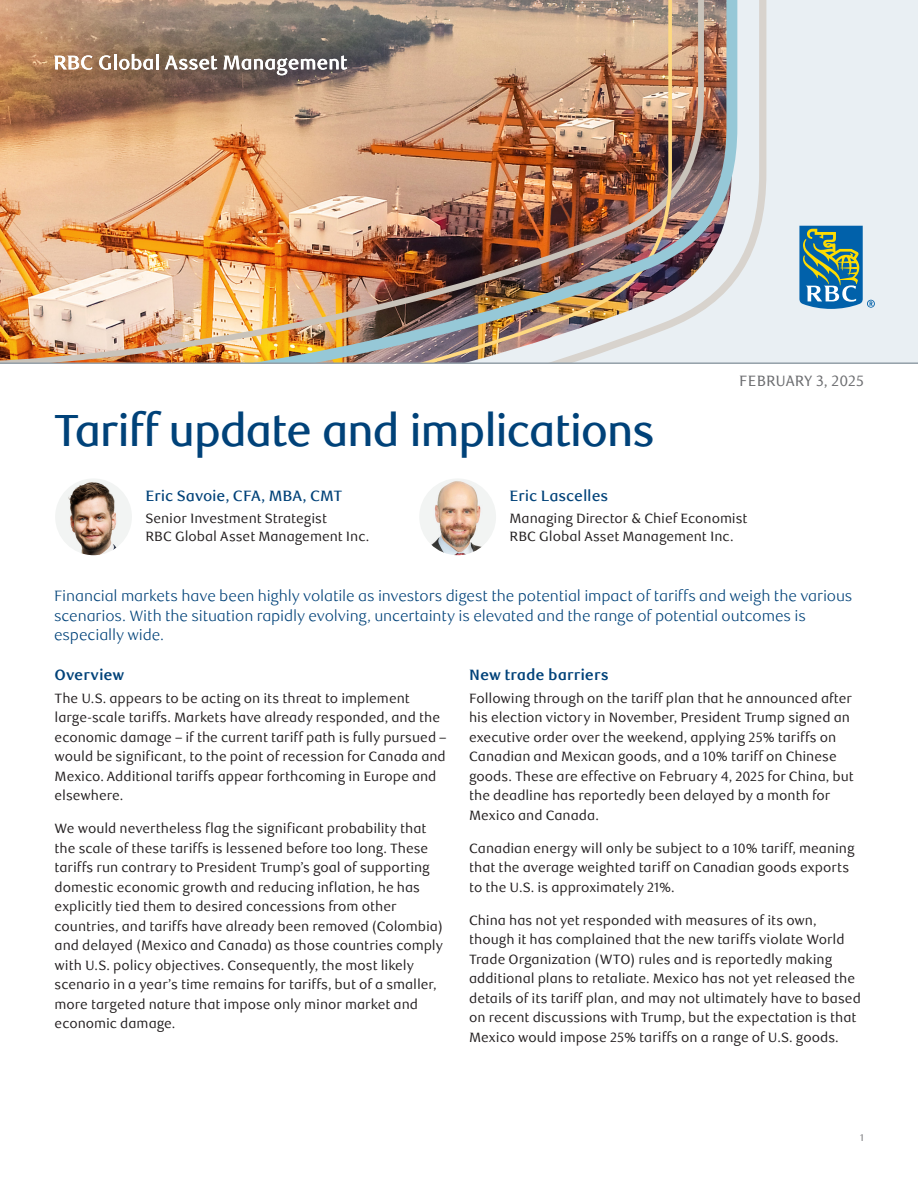
<style>
.page{position:relative;width:918px;height:1188px;background:#fff}
.page>*{position:absolute;margin:0;border:0;box-sizing:border-box;transform-origin:0 0}
.H1_Primary_Headline{font:500 45px "RBC Display";letter-spacing:-.02em;color:#004279}
.P_Intro_text{font:300 15px/19.5px "RBC Text";letter-spacing:-.01em;color:#004279}
.P_Author_name__cover{font:500 15px "RBC Text";letter-spacing:-.01em;color:#004279}
.H3_Subhead{font:700 15px "RBC Text";letter-spacing:-.005em;color:#004279}
.P_Advisor_use_only{font:15px "RBC Text Cond";letter-spacing:-.005em;color:#6c6d70}
.P_Body{font:13.5px/19.5px "RBC Text";color:#231f20}
.P_Author_s_title__cover{font:13.5px/18px "RBC Text";letter-spacing:-.005em;color:#231f20}
.t1{font:9.75px "RBC Text";color:#6c6d70}
</style>
<div class="page">
<img style="left:55px;top:478px;width:77px;height:77px;border-radius:38px">
<img style="left:419px;top:478px;width:77px;height:77px;border-radius:38px">
<div style="left:0;top:0;width:918px;height:364px;background:#e9eff3"></div>
<svg style="left:737px;top:0;width:29px;height:278px"></svg>
<img style="left:0;top:0;width:737px;height:362px">
<svg style="left:799px;top:226px;width:76px;height:83px"></svg>
<hr style="left:0;top:362px;width:918px;height:2px;background:#94a0a9">
<svg style="left:54px;top:55px;width:38px;height:15px"></svg>
<svg style="left:99px;top:55px;width:12px;height:15px"></svg>
<hr style="left:114px;top:54px;width:3px;height:15px;background:#fff">
<svg style="left:119px;top:54px;width:39px;height:16px"></svg>
<svg style="left:165px;top:56px;width:52px;height:14px"></svg>
<svg style="left:224px;top:56px;width:123px;height:19px;background:#908989"></svg>
<h1 class="H1_Primary_Headline" style="left:54px;top:405px;width:602px">Tariff update and implications</h1>
<p class="P_Advisor_use_only" style="left:739px;top:372px;width:126px">FEBRUARY 3, 2025</p>
<p class="P_Author_name__cover" style="left:145px;top:487px;width:198px">Eric Savoie, CFA, MBA, CMT</p>
<p class="P_Author_s_title__cover" style="left:145px;top:509px;width:226px">Senior Investment Strategist<br>RBC Global Asset Management Inc.</p>
<p class="P_Author_name__cover" style="left:510px;top:487px;width:100px">Eric Lascelles</p>
<p class="P_Author_s_title__cover" style="left:510px;top:509px;width:240px">Managing Director &amp; Chief Economist<br>RBC Global Asset Management Inc.</p>
<p class="P_Intro_text" style="left:54px;top:587px;width:800px">Financial markets have been highly volatile as investors digest the potential impact of tariffs and weigh the various scenarios. With the situation rapidly evolving, uncertainty is elevated and the range of potential outcomes is especially wide.</p>
<h3 class="H3_Subhead" style="left:55px;top:666px;width:71px">Overview</h3>
<p class="P_Body" style="left:55px;top:689px;width:394px">The U.S. appears to be acting on its threat to implement large-scale tariffs. Markets have already responded, and the economic damage – if the current tariff path is fully pursued – would be significant, to the point of recession for Canada and Mexico. Additional tariffs appear forthcoming in Europe and elsewhere.</p>
<p class="P_Body" style="left:55px;top:819px;width:390px">We would nevertheless flag the significant probability that the scale of these tariffs is lessened before too long. These tariffs run contrary to President Trump’s goal of supporting domestic economic growth and reducing inflation, he has explicitly tied them to desired concessions from other countries, and tariffs have already been removed (Colombia) and delayed (Mexico and Canada) as those countries comply with U.S. policy objectives. Consequently, the most likely scenario in a year’s time remains for tariffs, but of a smaller, more targeted nature that impose only minor market and economic damage.</p>
<h3 class="H3_Subhead" style="left:469px;top:666px;width:141px">New trade barriers</h3>
<p class="P_Body" style="left:469px;top:689px;width:386px">Following through on the tariff plan that he announced after his election victory in November, President Trump signed an executive order over the weekend, applying 25% tariffs on Canadian and Mexican goods, and a 10% tariff on Chinese goods. These are effective on February 4, 2025 for China, but the deadline has reportedly been delayed by a month for Mexico and Canada.</p>
<p class="P_Body" style="left:469px;top:839px;width:387px">Canadian energy will only be subject to a 10% tariff, meaning that the average weighted tariff on Canadian goods exports to the U.S. is approximately 21%.</p>
<p class="P_Body" style="left:469px;top:911px;width:393px">China has not yet responded with measures of its own, though it has complained that the new tariffs violate World Trade Organization (WTO) rules and is reportedly making additional plans to retaliate. Mexico has not yet released the details of its tariff plan, and may not ultimately have to based on recent discussions with Trump, but the expectation is that Mexico would impose 25% tariffs on a range of U.S. goods.</p>
<p class="t1" style="left:860px;top:1132px;width:5px">1</p>
</div>
